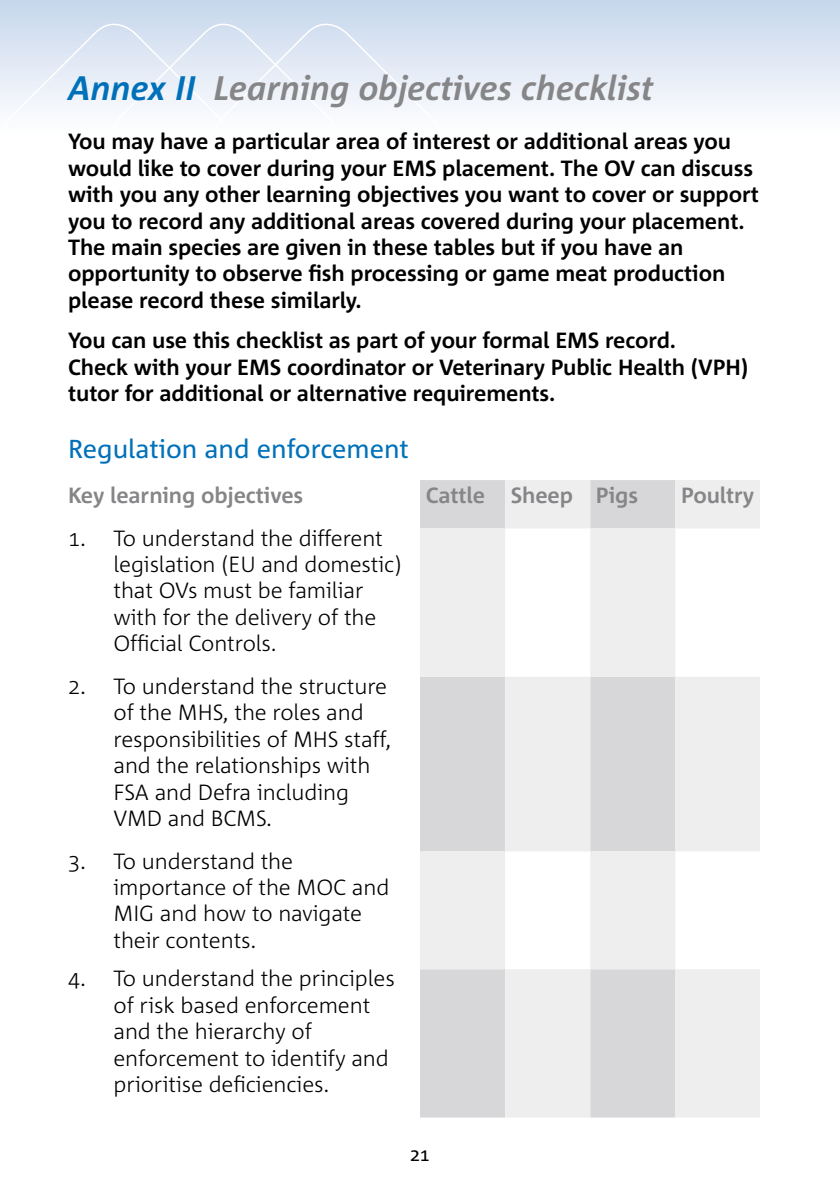
<style>
.page{position:relative;width:840px;height:1191px;background:#fff}
.page>*{position:absolute;margin:0;border:0;box-sizing:border-box;transform-origin:0 0}
.t1{font:italic 700 34px "Corpid";color:#868688}
.t2{font:26px "Corpid";color:#0071b9}
.t3{font:700 22px/26.4px "Corpid";letter-spacing:-.005em;color:#000}
.t4{font:300 22px/26.4px "Corpid";letter-spacing:-.005em;color:#000}
.t5{font:700 22px "Corpid";letter-spacing:-.005em;color:#868688}
.s1{color:#0071b9}
</style>
<div class="page">
<div style="left:0;top:0;width:839px;height:136px;background:linear-gradient(to bottom,#c6d6ec,#fff)"></div>
<svg style="left:0;top:13px;width:204px;height:123px"></svg>
<svg style="left:204px;top:13px;width:245px;height:123px"></svg>
<svg style="left:420px;top:480px;width:339px;height:637px;fill:#eeeeef"></svg>
<h1 class="t1" style="left:68px;top:70px;width:586px"><span class="s1">Annex II</span> Learning objectives checklist</h1>
<p class="t3" style="left:68px;top:129px;width:692px">You may have a particular area of interest or additional areas you would like to cover during your EMS placement. The OV can discuss with you any other learning objectives you want to cover or support you to record any additional areas covered during your placement.<br>The main species are given in these tables but if you have an opportunity to observe fish processing or game meat production please record these similarly.</p>
<p class="t3" style="left:68px;top:328px;width:681px">You can use this checklist as part of your formal EMS record.<br>Check with your EMS coordinator or Veterinary Public Health (VPH) tutor for additional or alternative requirements.</p>
<p class="t2" style="left:68px;top:434px;width:342px">Regulation and enforcement</p>
<p class="t5" style="left:68px;top:483px;width:236px">Key learning objectives</p>
<p class="t5" style="left:425px;top:483px;width:214px">Cattle Sheep Pigs</p>
<p class="t5" style="left:680px;top:483px;width:75px">Poultry</p>
<p class="t4" style="left:113px;top:525px;width:289px;text-indent:-45px">1. To understand the different legislation (EU and domestic) that OVs must be familiar with for the delivery of the<br>Official Controls.</p>
<p class="t4" style="left:113px;top:673px;width:279px;text-indent:-45px">2. To understand the structure of the MHS, the roles and responsibilities of MHS staff, and the relationships with<br>FSA and Defra including<br>VMD and BCMS.</p>
<p class="t4" style="left:113px;top:848px;width:277px;text-indent:-45px">3. To understand the importance of the MOC and<br>MIG and how to navigate their contents.</p>
<p class="t4" style="left:113px;top:965px;width:282px;text-indent:-45px">4. To understand the principles of risk based enforcement and the hierarchy of enforcement to identify and prioritise deficiencies.</p>
</div>
